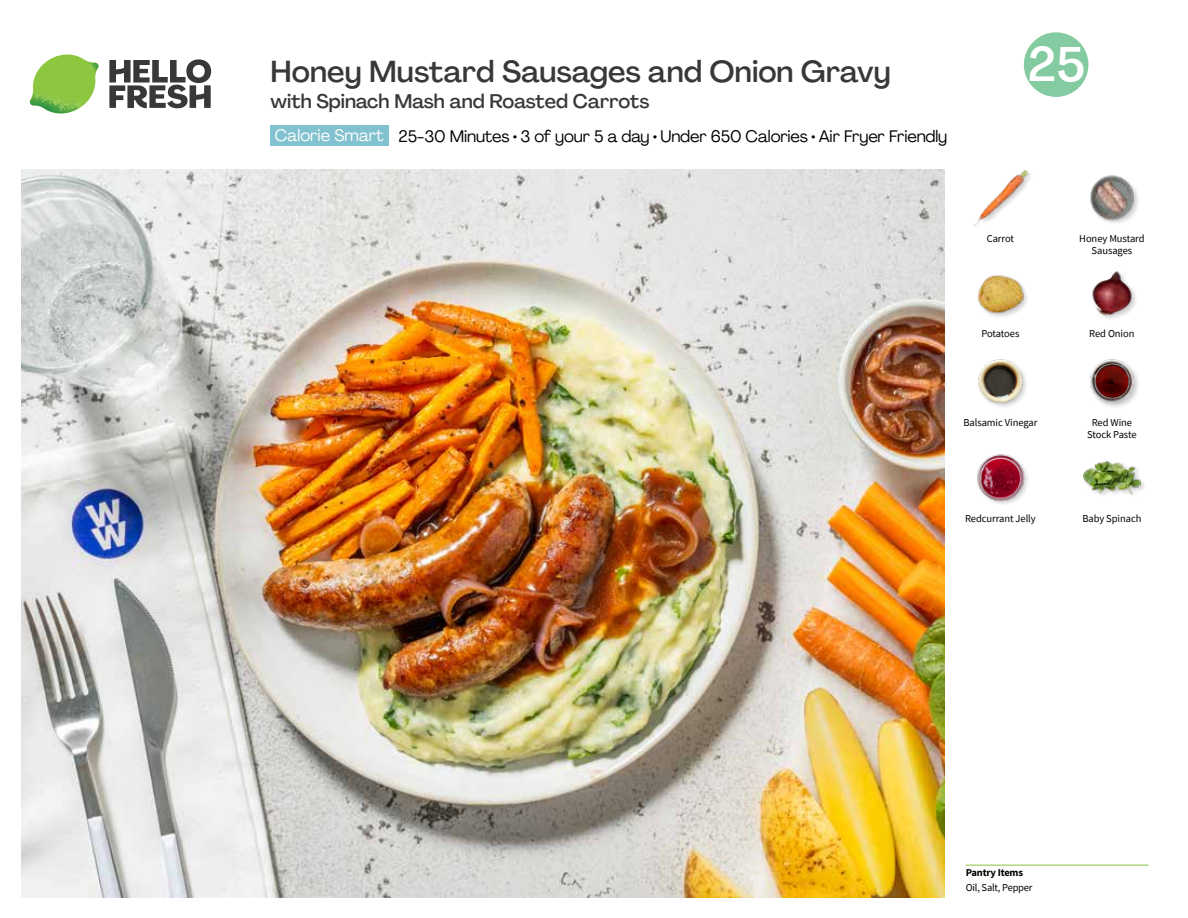
<style>
.page{position:relative;width:1188px;height:918px;background:#fff}
.page>*{position:absolute;margin:0;border:0;box-sizing:border-box;transform-origin:0 0}
.t1{font:500 48px "Agrandir";color:#fff}
.t2{font:500 30px "Agrandir";color:#383839}
.t3{font:500 19.5px "Agrandir";color:#383839}
.t4{font:16.5px "Agrandir";letter-spacing:-.01em;color:#000}
.t5{font:10.5px/12px "Source Sans Pro";letter-spacing:-.005em;color:#000;text-align:center}
.t6{font:700 10.5px "Source Sans Pro";letter-spacing:-.02em;color:#000}
.s1{color:#fff}
</style>
<div class="page">
<svg style="left:109px;top:59px;width:102px;height:49px"></svg>
<img style="left:30px;top:55px;width:69px;height:59px">
<img style="left:21px;top:170px;width:924px;height:728px">
<hr style="left:966px;top:865px;width:183px;height:1px;background:#82c341">
<div style="left:271px;top:126px;width:118px;height:20px;background:#82c1cf"></div>
<img style="left:978px;top:359px;width:48px;height:48px">
<img style="left:977px;top:454px;width:51px;height:50px">
<div style="left:1082px;top:460px;width:66px;height:41px;background:#000;opacity:.2"></div>
<img style="left:1083px;top:460px;width:58px;height:41px">
<img style="left:1090px;top:359px;width:48px;height:48px">
<img style="left:973px;top:170px;width:56px;height:56px">
<img style="left:977px;top:275px;width:50px;height:42px">
<img style="left:1092px;top:271px;width:44px;height:48px">
<img style="left:1090px;top:175px;width:48px;height:48px">
<svg style="left:1023px;top:32px;width:66px;height:65px"></svg>
<h2 class="t2" style="left:271px;top:53px;width:622px">Honey Mustard Sausages and Onion Gravy</h2>
<h3 class="t3" style="left:271px;top:89px;width:380px">with Spinach Mash and Roasted Carrots</h3>
<h3 class="t4" style="left:275px;top:126px;width:674px"><span class="s1">Calorie Smart</span> 25-30 Minutes • 3 of your 5 a day • Under 650 Calories • Air Fryer Friendly</h3>
<h1 class="t1" style="left:1028px;top:35px;width:59px">25</h1>
<p class="t5" style="left:987px;top:232px;width:29px">Carrot</p>
<p class="t5" style="left:1079px;top:232px;width:67px">Honey Mustard<br>Sausages</p>
<p class="t5" style="left:981px;top:327px;width:40px">Potatoes</p>
<p class="t5" style="left:1089px;top:327px;width:47px">Red Onion</p>
<p class="t5" style="left:963px;top:416px;width:76px">Balsamic Vinegar</p>
<p class="t5" style="left:1087px;top:416px;width:51px">Red Wine<br>Stock Paste</p>
<p class="t5" style="left:965px;top:512px;width:72px">Redcurrant Jelly</p>
<p class="t5" style="left:1082px;top:512px;width:61px">Baby Spinach</p>
<p class="t6" style="left:966px;top:866px;width:59px">Pantry Items</p>
<p class="t5" style="left:966px;top:881px;width:68px">Oil, Salt, Pepper</p>
</div>
